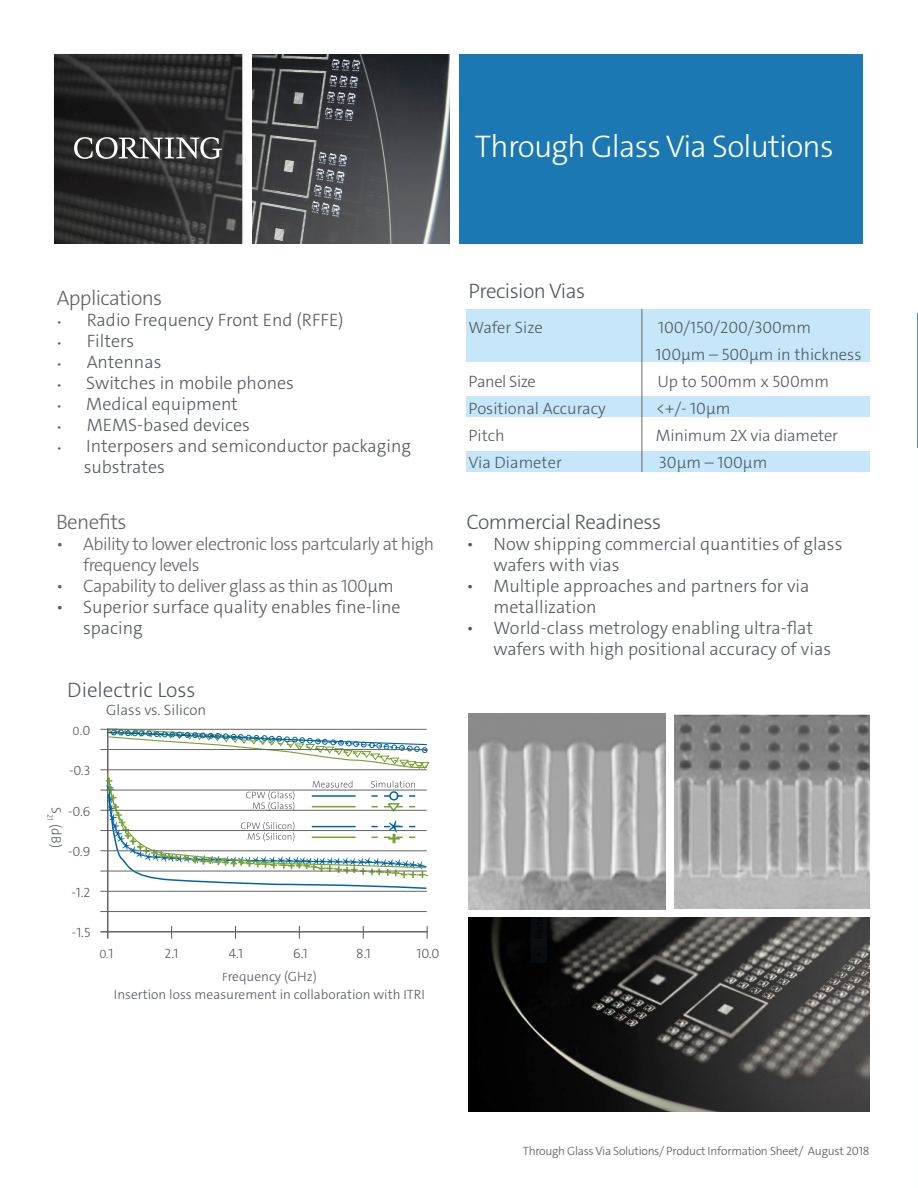
<style>
.page{position:relative;width:918px;height:1188px;background:#fff}
.page>*{position:absolute;margin:0;border:0;box-sizing:border-box;transform-origin:0 0}
.t1{font:300 31.5px "The Sans C4 s";letter-spacing:-.025em;color:#fff}
.t2{font:300 21px "The Sans C4 s";letter-spacing:-.025em;color:#535860}
.t3{font:300 21px "The Sans C4 s";letter-spacing:-.03em;color:#63656a}
.t4{font:300 21px "The Sans C4 s";color:#535860}
.t5{font:300 18px/21px "The Sans C4 s";color:#535860}
.t6{font:300 18px/21px "The Sans C4 s";letter-spacing:-.03em;color:#63656a}
.t7{font:300 16.5px "The Sans C4 s";color:#535860}
.t8{font:300 16.5px "The Sans C4 s";letter-spacing:-.025em;color:#535860}
.t9{font:300 15px "The Sans C4 s";color:#535860}
.t10{font:300 13.5px "The Sans C4 s";color:#535860}
.t11{font:300 12px "The Sans C4 s";letter-spacing:-.02em;color:#535860}
.s1{font-size:12px}
.s2{color:#535860}
.s3{font-size:13.5px}
</style>
<div class="page">
<img style="left:252px;top:54px;width:198px;height:189px">
<div style="left:460px;top:54px;width:403px;height:189px;background:#1b78b2"></div>
<svg style="left:56px;top:56px;width:185px;height:185px;background:#2b2a2a"></svg>
<div style="left:54px;top:54px;width:189px;height:189px;border:1px solid #231f20"></div>
<svg style="left:74px;top:137px;width:148px;height:22px"></svg>
<hr style="left:107px;top:728px;width:2px;height:211px;background:#63656a">
<svg style="left:103px;top:728px;width:327px;height:162px"></svg>
<hr style="left:100px;top:931px;width:328px;height:2px;background:#63656a">
<hr style="left:100px;top:911px;width:327px;height:1px;background:#63656a">
<hr style="left:100px;top:891px;width:327px;height:1px;background:#63656a">
<hr style="left:100px;top:871px;width:327px;height:1px;background:#63656a">
<hr style="left:100px;top:851px;width:327px;height:1px;background:#63656a">
<hr style="left:100px;top:830px;width:327px;height:1px;background:#63656a">
<hr style="left:100px;top:810px;width:327px;height:1px;background:#63656a">
<hr style="left:100px;top:790px;width:327px;height:1px;background:#63656a">
<hr style="left:100px;top:770px;width:327px;height:1px;background:#63656a">
<hr style="left:100px;top:749px;width:327px;height:1px;background:#63656a">
<hr style="left:100px;top:729px;width:327px;height:1px;background:#63656a">
<div style="left:466px;top:309px;width:404px;height:53px;background:#c5e7f9"></div>
<div style="left:466px;top:397px;width:404px;height:20px;background:#c5e7f9"></div>
<div style="left:466px;top:452px;width:404px;height:20px;background:#c5e7f9"></div>
<hr style="left:642px;top:309px;width:1px;height:163px;background:#63656a">
<img style="left:468px;top:713px;width:197px;height:197px">
<img style="left:674px;top:714px;width:196px;height:195px">
<img style="left:469px;top:918px;width:400px;height:194px">
<hr style="left:917px;top:447px;width:1px;height:741px;background:#89d3f4">
<hr style="left:917px;top:313px;width:1px;height:135px;background:#00649e">
<p class="t1" style="left:475px;top:127px;width:360px">Through Glass Via Solutions</p>
<p class="t3" style="left:57px;top:284px;width:107px">Applications</p>
<p class="t5" style="left:57px;top:309px;width:289px"><span class="s1">•</span> Radio Frequency Front End (RFFE)</p>
<p class="t5" style="left:57px;top:330px;width:79px"><span class="s1">•</span> Filters</p>
<p class="t5" style="left:57px;top:351px;width:106px"><span class="s1">•</span> Antennas</p>
<p class="t5" style="left:57px;top:372px;width:239px"><span class="s1">•</span> Switches in mobile phones</p>
<p class="t5" style="left:57px;top:393px;width:183px"><span class="s1">•</span> Medical equipment</p>
<p class="t5" style="left:57px;top:414px;width:195px"><span class="s1">•</span> MEMS-based devices</p>
<p class="t5" style="left:84px;top:435px;width:329px;text-indent:-27px"><span class="s1">•</span> Interposers and semiconductor packaging substrates</p>
<p class="t3" style="left:56px;top:508px;width:72px">Benefits</p>
<p class="t6" style="left:83px;top:533px;width:353px;text-indent:-27px">• Ability to lower electronic loss partcularly at high frequency levels</p>
<p class="t6" style="left:56px;top:575px;width:339px">• Capability to deliver glass as thin as 100<span class="s2">µm</span></p>
<p class="t5" style="left:83px;top:596px;width:319px;text-indent:-27px">• Superior surface quality enables fine-line spacing</p>
<p class="t4" style="left:67px;top:676px;width:130px">Dielectric Loss</p>
<p class="t9" style="left:106px;top:700px;width:101px">Glass vs. Silicon</p>
<p class="t10" style="left:73px;top:722px;width:19px"><span class="s1">0</span>.0</p>
<p class="t10" style="left:69px;top:762px;width:23px">-0.3</p>
<p class="t10" style="left:68px;top:803px;width:24px">-0.6</p>
<p class="t10" style="left:68px;top:843px;width:24px">-0.9</p>
<p class="t10" style="left:71px;top:884px;width:20px">-1.2</p>
<p class="t10" style="left:72px;top:924px;width:20px">-1.5</p>
<p class="t10" style="left:65px;top:807px;width:43px;rotate:90deg">S<sub>21</sub> (dB)</p>
<p class="t11" style="left:100px;top:946px;width:16px">0.<span class="s3">1</span></p>
<p class="t10" style="left:165px;top:945px;width:15px">2.1</p>
<p class="t10" style="left:229px;top:945px;width:16px">4.1</p>
<p class="t10" style="left:293px;top:945px;width:16px">6.1</p>
<p class="t10" style="left:356px;top:945px;width:16px">8.1</p>
<p class="t10" style="left:416px;top:945px;width:25px">10.0</p>
<p class="t10" style="left:222px;top:968px;width:96px"><span class="s1">F</span>requency (GHz)</p>
<p class="t10" style="left:114px;top:986px;width:312px">Insertion loss measurement in collaboration with ITRI</p>
<p class="t2" style="left:469px;top:278px;width:118px">Precision Vias</p>
<p class="t7" style="left:469px;top:317px;width:76px">Wafer Size</p>
<p class="t7" style="left:658px;top:317px;width:155px">100/150/200/300mm</p>
<p class="t7" style="left:656px;top:344px;width:207px">100µm – 500µm in thickness</p>
<p class="t8" style="left:469px;top:371px;width:69px">Panel Size</p>
<p class="t7" style="left:657px;top:371px;width:173px">Up to 500mm x 500mm</p>
<p class="t7" style="left:469px;top:398px;width:139px">Positional Accuracy</p>
<p class="t7" style="left:656px;top:398px;width:76px">&lt;+/- 10µm</p>
<p class="t7" style="left:469px;top:425px;width:38px">Pitch</p>
<p class="t7" style="left:656px;top:425px;width:184px">Minimum 2X via diameter</p>
<p class="t7" style="left:469px;top:452px;width:95px">Via Diameter</p>
<p class="t7" style="left:659px;top:452px;width:110px">30µm – 100µm</p>
<p class="t2" style="left:466px;top:508px;width:196px">Commercial Readiness</p>
<p class="t5" style="left:494px;top:533px;width:350px;text-indent:-27px">• Now shipping commercial quantities of glass wafers with vias</p>
<p class="t5" style="left:494px;top:575px;width:317px;text-indent:-27px">• Multiple approaches and partners for via metallization</p>
<p class="t5" style="left:494px;top:617px;width:339px;text-indent:-27px">• World-class metrology enabling ultra-flat wafers with high positional accuracy of vias</p>
<p class="t11" style="left:523px;top:1143px;width:348px">Through Glass Via Solutions/ Product Information Sheet/ August 2018</p>
</div>
